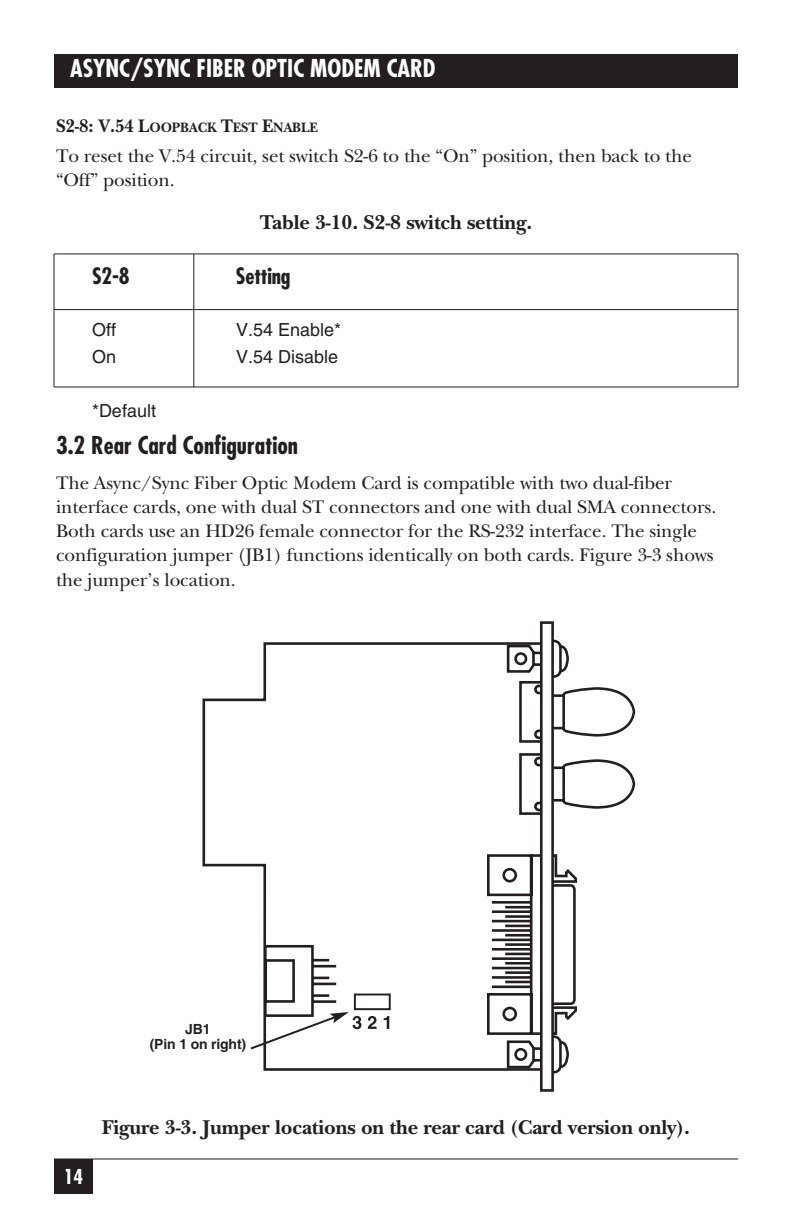
<style>
.page{position:relative;width:792px;height:1224px;background:#fff}
.page>*{position:absolute;margin:0;border:0;box-sizing:border-box;transform-origin:0 0}
.t1{font:700 condensed 24px "Futura";color:#fff}
.t2{font:700 condensed 24px "Futura";color:#231f20}
.t3{font:700 condensed 22px "Futura";letter-spacing:-.01em;color:#231f20}
.t4{font:700 20.8px "New Baskerville";letter-spacing:-.005em;color:#231f20}
.t5{font:700 condensed 20px "Futura";color:#fff}
.t6{font:19px/24px "New Baskerville";letter-spacing:-.005em;color:#231f20}
.t7{font:18px "Helvetica";color:#231f20}
.t8{font:700 14.2px "New Baskerville";letter-spacing:-.005em;color:#231f20;scale:.95 1}
.t9{font:700 14px/15px "Helvetica";letter-spacing:-.01em;color:#231f20;text-align:center}
.s1{font-size:19px}
</style>
<div class="page">
<div style="left:54px;top:54px;width:684px;height:34px;background:#231f20"></div>
<div style="left:54px;top:1159px;width:39px;height:35px;background:#231f20"></div>
<hr style="left:54px;top:1158px;width:684px;height:2px;background:#231f20">
<svg style="left:202px;top:698px;width:375px;height:320px"></svg>
<svg style="left:263px;top:639px;width:307px;height:435px"></svg>
<svg style="left:368px;top:1016px;width:9px;height:13px"></svg>
<svg style="left:384px;top:1016px;width:5px;height:13px"></svg>
<svg style="left:518px;top:680px;width:118px;height:136px"></svg>
<div style="left:540px;top:621px;width:14px;height:471px;background:#fff;border:3px solid #231f20"></div>
<hr style="left:54px;top:253px;width:684px;height:1px;background:#231f20">
<hr style="left:54px;top:309px;width:684px;height:1px;background:#231f20">
<hr style="left:54px;top:386px;width:684px;height:2px;background:#231f20">
<hr style="left:53px;top:254px;width:1px;height:133px;background:#231f20">
<hr style="left:193px;top:254px;width:1px;height:133px;background:#231f20">
<hr style="left:737px;top:254px;width:1px;height:133px;background:#231f20">
<svg style="left:248px;top:1012px;width:113px;height:39px"></svg>
<p class="t1" style="left:70px;top:58px;width:367px">ASYNC/SYNC FIBER OPTIC MODEM CARD</p>
<p class="t8" style="left:56px;top:122px;width:277px"><span class="s1">S2-8: V.54 L</span>OOPBACK <span class="s1">T</span>EST <span class="s1">E</span>NABLE</p>
<p class="t6" style="left:56px;top:146px;width:638px">To reset the V.54 circuit, set switch S2-6 to the “On” position, then back to the “Off” position.</p>
<p class="t4" style="left:260px;top:214px;width:274px">Table 3-10. S2-8 switch setting.</p>
<p class="t3" style="left:92px;top:266px;width:39px">S2-8</p>
<p class="t3" style="left:236px;top:266px;width:56px">Setting</p>
<p class="t7" style="left:92px;top:322px;width:26px">Off</p>
<p class="t7" style="left:236px;top:322px;width:107px">V.54 Enable*</p>
<p class="t7" style="left:92px;top:349px;width:26px">On</p>
<p class="t7" style="left:236px;top:349px;width:104px">V.54 Disable</p>
<p class="t7" style="left:92px;top:403px;width:66px">*Default</p>
<p class="t2" style="left:56px;top:435px;width:244px">3.2 Rear Card Configuration</p>
<p class="t6" style="left:56px;top:473px;width:662px">The Async/Sync Fiber Optic Modem Card is compatible with two dual-fiber interface cards, one with dual ST connectors and one with dual SMA connectors.<br>Both cards use an HD26 female connector for the RS-232 interface. The single configuration jumper (JB1) functions identically on both cards. Figure 3-3 shows the jumper’s location.</p>
<p class="t9" style="left:150px;top:1022px;width:98px">JB1<br>(Pin 1 on right)</p>
<p class="t5" style="left:64px;top:1168px;width:21px">14</p>
<p class="t4" style="left:102px;top:1120px;width:589px">Figure 3-3. Jumper locations on the rear card (Card version only).</p>
</div>
